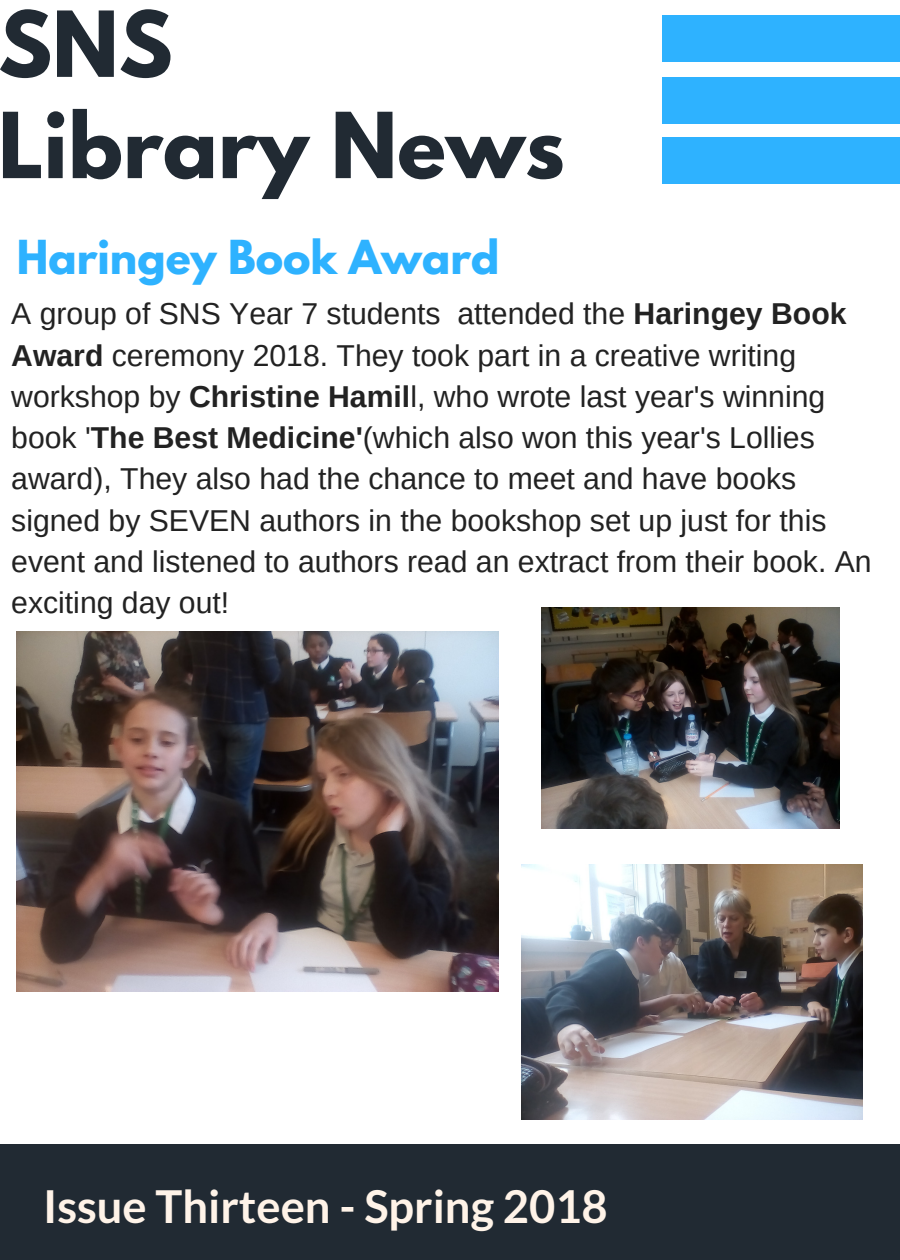
<style>
.page{position:relative;width:900px;height:1260px;background:#fff}
.page>*{position:absolute;margin:0;border:0;box-sizing:border-box;transform-origin:0 0}
.t1{font:700 80.5px/101.2px "League Spartan";color:#212a33}
.t2{font:700 45.25px "Lato";color:#fff3e8}
.t3{font:700 41.5px "League Spartan";color:#2eb2ff}
.t4{font:30.25px/41.2px "Arimo";color:#222}
.s1{font-weight:700}
</style>
<div class="page">
<div style="left:662px;top:15px;width:238px;height:47px;background:#2eb2ff"></div>
<div style="left:662px;top:77px;width:238px;height:47px;background:#2eb2ff"></div>
<div style="left:662px;top:137px;width:238px;height:47px;background:#2eb2ff"></div>
<div style="left:0;top:1144px;width:900px;height:116px;background:#212a33"></div>
<img style="left:17px;top:632px;width:482px;height:360px">
<img style="left:521px;top:864px;width:341px;height:255px">
<img style="left:542px;top:608px;width:298px;height:221px">
<h1 class="t1" style="left:-2px;top:4px;width:568px">SNS<br>Library News</h1>
<h3 class="t3" style="left:17px;top:236px;width:484px">Haringey Book Award</h3>
<p class="t4" style="left:11px;top:293px;width:862px">A group of SNS Year 7 students attended the <span class="s1">Haringey Book Award</span> ceremony 2018. They took part in a creative writing workshop by <span class="s1">Christine Hamil</span>l, who wrote last year's winning book '<span class="s1">The Best Medicine'</span>(which also won this year's Lollies award), They also had the chance to meet and have books signed by SEVEN authors in the bookshop set up just for this event and listened to authors read an extract from their book. An exciting day out!</p>
<h2 class="t2" style="left:43px;top:1178px;width:566px">Issue Thirteen - Spring 2018</h2>
</div>
